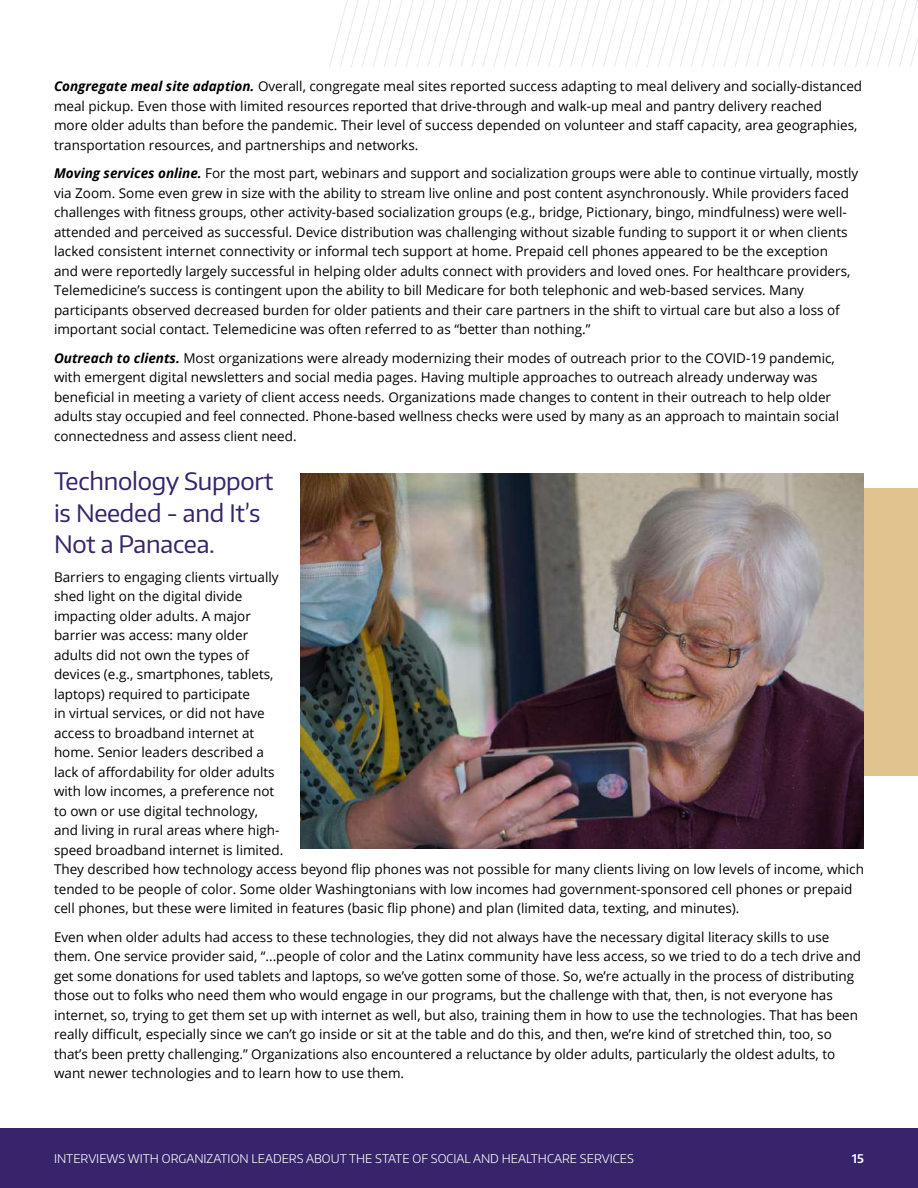
<style>
.page{position:relative;width:918px;height:1188px;background:#fff}
.page>*{position:absolute;margin:0;border:0;box-sizing:border-box;transform-origin:0 0}
.t1{font:24px/31.5px "Encode Sans Normal";letter-spacing:-.01em;color:#37246a}
.t2{font:13.5px/19.5px "Open Sans";color:#000}
.t3{font:300 12px "Encode Sans Normal";color:#fff}
.t4{font:600 12px "Encode Sans Normal";color:#fff}
.s1{font-weight:700;font-style:italic}
</style>
<div class="page">
<div style="left:0;top:1128px;width:918px;height:60px;background:#37246a"></div>
<svg style="left:329px;top:0;width:589px;height:67px"></svg>
<div style="left:775px;top:488px;width:143px;height:288px;background:#e1c48d"></div>
<img style="left:301px;top:473px;width:563px;height:376px">
<p class="t2" style="left:54px;top:76px;width:810px"><span class="s1">Congregate meal site adaption.</span> Overall, congregate meal sites reported success adapting to meal delivery and socially-distanced meal pickup. Even those with limited resources reported that drive-through and walk-up meal and pantry delivery reached<br>more older adults than before the pandemic. Their level of success depended on volunteer and staff capacity, area geographies, transportation resources, and partnerships and networks.</p>
<p class="t2" style="left:54px;top:163px;width:806px"><span class="s1">Moving services online.</span> For the most part, webinars and support and socialization groups were able to continue virtually, mostly via Zoom. Some even grew in size with the ability to stream live online and post content asynchronously. While providers faced challenges with fitness groups, other activity-based socialization groups (e.g., bridge, Pictionary, bingo, mindfulness) were well&shy;attended and perceived as successful. Device distribution was challenging without sizable funding to support it or when clients lacked consistent internet connectivity or informal tech support at home. Prepaid cell phones appeared to be the exception<br>and were reportedly largely successful in helping older adults connect with providers and loved ones. For healthcare providers, Telemedicine’s success is contingent upon the ability to bill Medicare for both telephonic and web-based services. Many participants observed decreased burden for older patients and their care partners in the shift to virtual care but also a loss of important social contact. Telemedicine was often referred to as “better than nothing.”</p>
<p class="t2" style="left:54px;top:348px;width:787px"><span class="s1">Outreach to clients.</span> Most organizations were already modernizing their modes of outreach prior to the COVID-19 pandemic, with emergent digital newsletters and social media pages. Having multiple approaches to outreach already underway was beneficial in meeting a variety of client access needs. Organizations made changes to content in their outreach to help older adults stay occupied and feel connected. Phone-based wellness checks were used by many as an approach to maintain social connectedness and assess client need.</p>
<h1 class="t1" style="left:54px;top:465px;width:221px">Technology Support is Needed - and It’s<br>Not a Panacea.</h1>
<p class="t2" style="left:54px;top:567px;width:812px">Barriers to engaging clients virtually<br>shed light on the digital divide<br>impacting older adults. A major<br>barrier was access: many older<br>adults did not own the types of<br>devices (e.g., smartphones, tablets,<br>laptops) required to participate<br>in virtual services, or did not have<br>access to broadband internet at<br>home. Senior leaders described a<br>lack of affordability for older adults<br>with low incomes, a preference not<br>to own or use digital technology,<br>and living in rural areas where high-<br>speed broadband internet is limited.<br>They described how technology access beyond flip phones was not possible for many clients living on low levels of income, which tended to be people of color. Some older Washingtonians with low incomes had government-sponsored cell phones or prepaid cell phones, but these were limited in features (basic flip phone) and plan (limited data, texting, and minutes).</p>
<p class="t2" style="left:54px;top:927px;width:809px">Even when older adults had access to these technologies, they did not always have the necessary digital literacy skills to use them. One service provider said, “...people of color and the Latinx community have less access, so we tried to do a tech drive and get some donations for used tablets and laptops, so we’ve gotten some of those. So, we’re actually in the process of distributing those out to folks who need them who would engage in our programs, but the challenge with that, then, is not everyone has internet, so, trying to get them set up with internet as well, but also, training them in how to use the technologies. That has been really difficult, especially since we can’t go inside or sit at the table and do this, and then, we’re kind of stretched thin, too, so that’s been pretty challenging.” Organizations also encountered a reluctance by older adults, particularly the oldest adults, to want newer technologies and to learn how to use them.</p>
<p class="t3" style="left:54px;top:1150px;width:581px">INTERVIEWS WITH ORGANIZATION LEADERS ABOUT THE STATE OF SOCIAL AND HEALTHCARE SERVICES</p>
<p class="t4" style="left:852px;top:1150px;width:14px">15</p>
</div>
